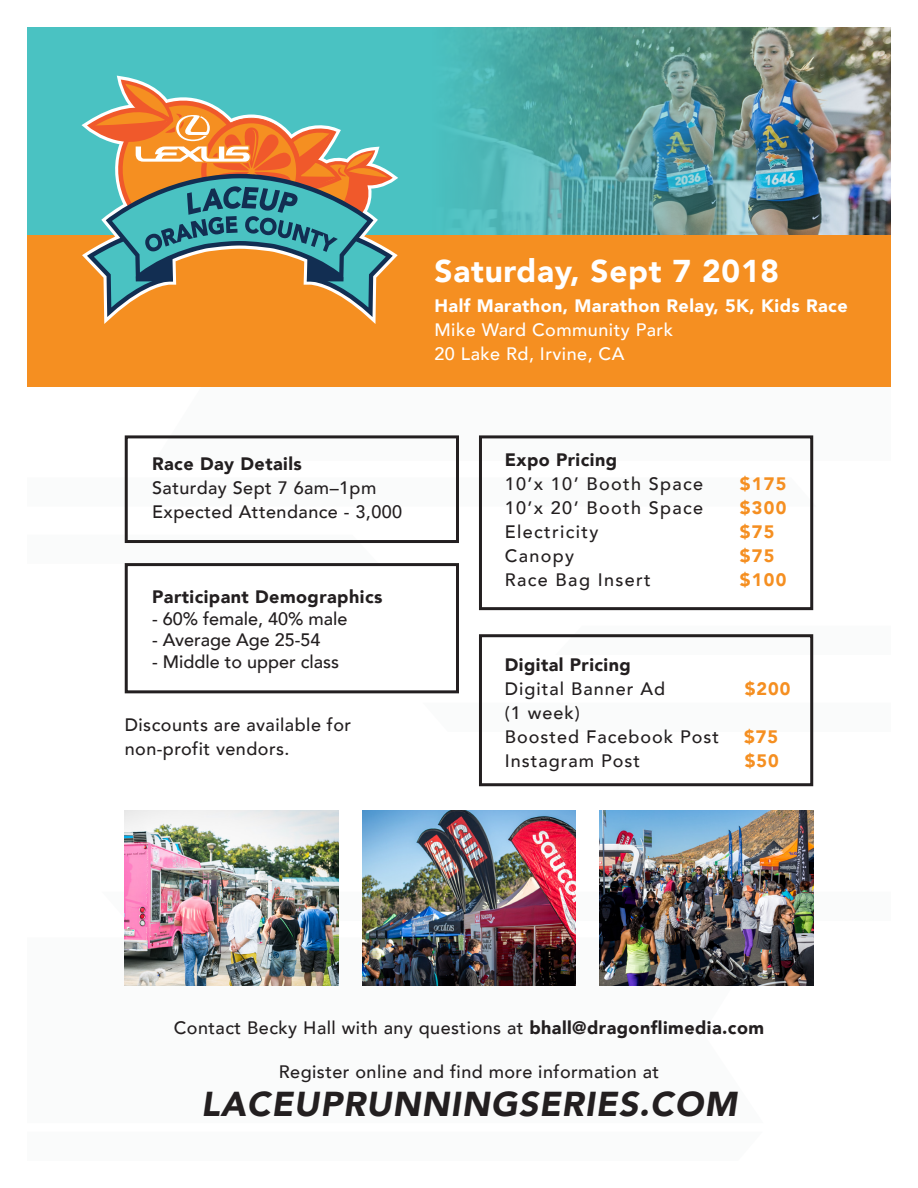
<style>
.page{position:relative;width:918px;height:1188px;background:#fff}
.page>*{position:absolute;margin:0;border:0;box-sizing:border-box;transform-origin:0 0}
.t1{font:italic 900 34.5px "Avenir";letter-spacing:.025em;color:#231f20}
.t2{font:900 31.5px "Avenir";letter-spacing:.025em;color:#fff}
.t3{font:500 18px/24px "Avenir";letter-spacing:.025em;color:#231f20}
.t4{font:900 18px/24px "Avenir";letter-spacing:.025em;color:#fff}
.t5{font:500 18px "Avenir";letter-spacing:.075em;color:#231f20}
.t6{font:500 18px "Avenir";color:#231f20}
.t7{font:900 18px "Avenir";letter-spacing:.025em;color:#231f20}
.t8{font:500 18px "Avenir";letter-spacing:.055em;color:#231f20}
.t9{font:900 18px "Avenir";letter-spacing:.075em;color:#f58f21}
.t10{font:500 18px "Avenir";letter-spacing:.025em;color:#fff}
.s1{font-weight:500}
.s2{font-weight:900}
</style>
<div class="page">
<svg style="left:124px;top:535px;width:236px;height:29px"></svg>
<svg style="left:478px;top:703px;width:336px;height:29px"></svg>
<svg style="left:124px;top:937px;width:640px;height:49px"></svg>
<div style="left:27px;top:231px;width:864px;height:156px;background:#f58f21"></div>
<img style="left:356px;top:27px;width:535px;height:53px">
<div style="left:27px;top:27px;width:329px;height:208px;background:#4ac2c2"></div>
<svg style="left:82px;top:76px;width:316px;height:248px"></svg>
<img style="left:87px;top:80px;width:804px;height:237px">
<div style="left:479px;top:435px;width:334px;height:175px;border:3px solid #231f20"></div>
<div style="left:125px;top:435px;width:334px;height:108px;border:3px solid #231f20"></div>
<img style="left:362px;top:810px;width:214px;height:175px">
<img style="left:599px;top:810px;width:214px;height:175px">
<img style="left:125px;top:810px;width:214px;height:175px">
<div style="left:125px;top:563px;width:334px;height:130px;border:3px solid #231f20"></div>
<div style="left:479px;top:634px;width:334px;height:152px;border:3px solid #231f20"></div>
<p class="t2" style="left:435px;top:244px;width:346px">Saturday, Sept 7 2018</p>
<p class="t4" style="left:435px;top:294px;width:415px">Half Marathon, Marathon Relay, 5K, Kids Race<br><span class="s1">Mike Ward Community Park</span></p>
<p class="t10" style="left:435px;top:339px;width:191px">20 Lake Rd, Irvine, CA</p>
<p class="t3" style="left:152px;top:451px;width:226px"><span class="s2">Race Day Details<br></span>Saturday Sept 7 6am–1pm</p>
<p class="t3" style="left:152px;top:499px;width:252px">Expected Attendance - 3,000</p>
<p class="t7" style="left:152px;top:581px;width:232px">Participant Demographics</p>
<p class="t6" style="left:152px;top:603px;width:197px">- 60% female, 40% male</p>
<p class="t6" style="left:152px;top:624px;width:170px">- Average Age 25-54</p>
<p class="t6" style="left:152px;top:646px;width:189px">- Middle to upper class</p>
<p class="t3" style="left:125px;top:712px;width:228px">Discounts are available for non-profit vendors.</p>
<p class="t7" style="left:505px;top:445px;width:114px">Expo Pricing</p>
<p class="t5" style="left:505px;top:468px;width:200px">10’x 10’ Booth Space</p>
<p class="t9" style="left:740px;top:469px;width:48px">$175</p>
<p class="t5" style="left:505px;top:492px;width:200px">10’x 20’ Booth Space</p>
<p class="t9" style="left:740px;top:493px;width:48px">$300</p>
<p class="t5" style="left:505px;top:516px;width:95px">Electricity</p>
<p class="t9" style="left:740px;top:517px;width:36px">$75</p>
<p class="t3" style="left:505px;top:543px;width:71px">Canopy</p>
<p class="t9" style="left:740px;top:541px;width:36px">$75</p>
<p class="t5" style="left:505px;top:564px;width:147px">Race Bag Insert</p>
<p class="t9" style="left:740px;top:565px;width:48px">$100</p>
<p class="t7" style="left:505px;top:649px;width:128px">Digital Pricing</p>
<p class="t8" style="left:505px;top:673px;width:162px">Digital Banner Ad</p>
<p class="t9" style="left:745px;top:673px;width:47px">$200</p>
<p class="t3" style="left:505px;top:700px;width:76px">(1 week)</p>
<p class="t8" style="left:505px;top:721px;width:216px">Boosted Facebook Post</p>
<p class="t9" style="left:744px;top:721px;width:35px">$75</p>
<p class="t8" style="left:505px;top:745px;width:137px">Instagram Post</p>
<p class="t9" style="left:745px;top:745px;width:35px">$50</p>
<p class="t3" style="left:174px;top:1015px;width:592px">Contact Becky Hall with any questions at <span class="s2">bhall@dragonflimedia.com</span></p>
<p class="t3" style="left:279px;top:1059px;width:382px">Register online and find more information at</p>
<p class="t1" style="left:201px;top:1075px;width:537px">LACEUPRUNNINGSERIES.COM</p>
</div>
